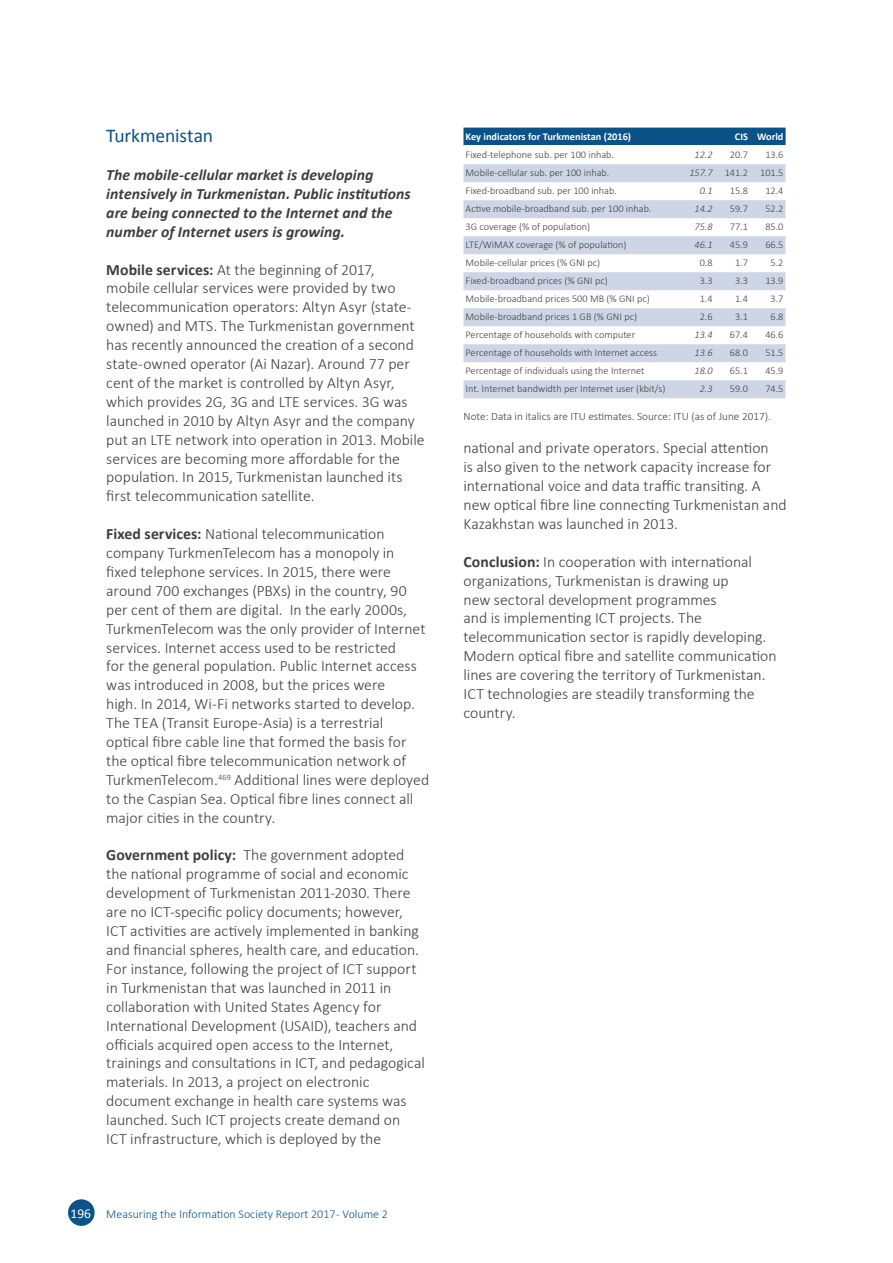
<style>
.page{position:relative;width:893px;height:1263px;background:#fff}
.page>*{position:absolute;margin:0;border:0;box-sizing:border-box;transform-origin:0 0}
.Heading_2_next_page{font:19.5px "Calibri";letter-spacing:-.005em;color:#0a5288}
.t1{font:300 15.75px/18.9px "Calibri";color:#3e3e3f}
.t2{font:italic 700 15.75px/18.9px "Calibri";letter-spacing:.005em;color:#3e3e3f}
.t3{font:300 12px "Calibri";color:#0a5288}
.Source_text{font:300 11.25px "Calibri";color:#3e3e3f}
.Table_head_small_lef{font:700 10.35px "Calibri";color:#fff}
.Table_head_small_rig{font:700 10.35px "Calibri";color:#fff}
.Table_text_small_lef{font:300 10.2px "Calibri";color:#3e3e3f}
.Table_text_small_rig{font:300 10.2px "Calibri";color:#3e3e3f}
.Table_text_small_rig-2{font:italic 300 10.2px "Calibri";color:#3e3e3f}
.s1{font-weight:700}
.s2{font-weight:400;font-size:13.5px;color:#fff}
</style>
<div class="page">
<div style="left:68px;top:1199px;width:27px;height:27px;background:#0a5288;border-radius:50%"></div>
<div style="left:463px;top:128px;width:323px;height:17px;background:#0a5288"></div>
<svg style="left:463px;top:164px;width:323px;height:234px;fill:#ced6e6"></svg>
<h2 class="Heading_2_next_page" style="left:106px;top:122px;width:108px">Turkmenistan</h2>
<p class="t2" style="left:106px;top:165px;width:306px">The mobile-cellular market is developing intensively in Turkmenistan. Public institutions are being connected to the Internet and the number of Internet users is growing.</p>
<p class="t1" style="left:106px;top:260px;width:320px"><span class="s1">Mobile services:</span> At the beginning of 2017,<br>mobile cellular services were provided by two telecommunication operators: Altyn Asyr (state&shy;owned) and MTS. The Turkmenistan government has recently announced the creation of a second state-owned operator (Ai Nazar). Around 77 per cent of the market is controlled by Altyn Asyr, which provides 2G, 3G and LTE services. 3G was launched in 2010 by Altyn Asyr and the company put an LTE network into operation in 2013. Mobile services are becoming more affordable for the population. In 2015, Turkmenistan launched its first telecommunication satellite.</p>
<p class="t1" style="left:106px;top:524px;width:324px"><span class="s1">Fixed services:</span> National telecommunication company TurkmenTelecom has a monopoly in<br>fixed telephone services. In 2015, there were around 700 exchanges (PBXs) in the country, 90 per cent of them are digital. In the early 2000s, TurkmenTelecom was the only provider of Internet services. Internet access used to be restricted<br>for the general population. Public Internet access was introduced in 2008, but the prices were<br>high. In 2014, Wi-Fi networks started to develop.<br>The TEA (Transit Europe-Asia) is a terrestrial optical fibre cable line that formed the basis for the optical fibre telecommunication network of TurkmenTelecom.<sup>469</sup> Additional lines were deployed to the Caspian Sea. Optical fibre lines connect all major cities in the country.</p>
<p class="t1" style="left:106px;top:846px;width:320px"><span class="s1">Government policy:</span> The government adopted the national programme of social and economic development of Turkmenistan 2011-2030. There are no ICT-specific policy documents; however, ICT activities are actively implemented in banking and financial spheres, health care, and education.<br>For instance, following the project of ICT support in Turkmenistan that was launched in 2011 in collaboration with United States Agency for International Development (USAID), teachers and officials acquired open access to the Internet, trainings and consultations in ICT, and pedagogical materials. In 2013, a project on electronic document exchange in health care systems was launched. Such ICT projects create demand on<br>ICT infrastructure, which is deployed by the</p>
<p class="t3" style="left:71px;top:1206px;width:319px"><span class="s2">196</span> Measuring the Information Society Report 2017 - Volume 2</p>
<p class="Table_head_small_lef" style="left:466px;top:129px;width:167px">Key indicators for Turkmenistan (2016)</p>
<p class="Table_head_small_rig" style="left:735px;top:129px;width:15px">CIS</p>
<p class="Table_head_small_rig" style="left:757px;top:129px;width:28px">World</p>
<p class="Table_text_small_lef" style="left:466px;top:149px;width:150px">Fixed-telephone sub. per 100 inhab.</p>
<p class="Table_text_small_rig-2" style="left:694px;top:149px;width:20px">12.2</p>
<p class="Table_text_small_rig" style="left:730px;top:149px;width:20px">20.7</p>
<p class="Table_text_small_rig" style="left:765px;top:149px;width:20px">13.6</p>
<p class="Table_text_small_lef" style="left:466px;top:167px;width:145px">Mobile-cellular sub. per 100 inhab.</p>
<p class="Table_text_small_rig-2" style="left:689px;top:167px;width:25px">157.7</p>
<p class="Table_text_small_rig" style="left:725px;top:167px;width:25px">141.2</p>
<p class="Table_text_small_rig" style="left:760px;top:167px;width:25px">101.5</p>
<p class="Table_text_small_lef" style="left:466px;top:185px;width:153px">Fixed-broadband sub. per 100 inhab.</p>
<p class="Table_text_small_rig-2" style="left:700px;top:185px;width:14px">0.1</p>
<p class="Table_text_small_rig" style="left:730px;top:185px;width:20px">15.8</p>
<p class="Table_text_small_rig" style="left:765px;top:185px;width:20px">12.4</p>
<p class="Table_text_small_lef" style="left:466px;top:203px;width:187px">Active mobile-broadband sub. per 100 inhab.</p>
<p class="Table_text_small_rig-2" style="left:694px;top:203px;width:20px">14.2</p>
<p class="Table_text_small_rig" style="left:730px;top:203px;width:20px">59.7</p>
<p class="Table_text_small_rig" style="left:765px;top:203px;width:20px">52.2</p>
<p class="Table_text_small_lef" style="left:466px;top:221px;width:126px">3G coverage (% of population)</p>
<p class="Table_text_small_rig-2" style="left:694px;top:221px;width:20px">75.8</p>
<p class="Table_text_small_rig" style="left:730px;top:221px;width:20px">77. 1</p>
<p class="Table_text_small_rig" style="left:765px;top:221px;width:20px">85.0</p>
<p class="Table_text_small_lef" style="left:466px;top:239px;width:163px">LTE/WiMAX coverage (% of population)</p>
<p class="Table_text_small_rig-2" style="left:694px;top:239px;width:20px">46.1</p>
<p class="Table_text_small_rig" style="left:730px;top:239px;width:20px">45.9</p>
<p class="Table_text_small_rig" style="left:765px;top:239px;width:20px">66.5</p>
<p class="Table_text_small_lef" style="left:466px;top:257px;width:136px">Mobile-cellular prices (% GNI pc)</p>
<p class="Table_text_small_rig" style="left:700px;top:257px;width:14px">0.8</p>
<p class="Table_text_small_rig" style="left:735px;top:257px;width:14px">1.7</p>
<p class="Table_text_small_rig" style="left:770px;top:257px;width:14px">5.2</p>
<p class="Table_text_small_lef" style="left:466px;top:275px;width:144px">Fixed-broadband prices (% GNI pc)</p>
<p class="Table_text_small_rig" style="left:700px;top:275px;width:14px">3.3</p>
<p class="Table_text_small_rig" style="left:735px;top:275px;width:14px">3.3</p>
<p class="Table_text_small_rig" style="left:765px;top:275px;width:20px">13.9</p>
<p class="Table_text_small_lef" style="left:466px;top:293px;width:186px">Mobile-broadband prices 500 MB (% GNI pc)</p>
<p class="Table_text_small_rig" style="left:700px;top:293px;width:14px">1.4</p>
<p class="Table_text_small_rig" style="left:735px;top:293px;width:14px">1.4</p>
<p class="Table_text_small_rig" style="left:770px;top:293px;width:14px">3.7</p>
<p class="Table_text_small_lef" style="left:466px;top:311px;width:173px">Mobile-broadband prices 1 GB (% GNI pc)</p>
<p class="Table_text_small_rig" style="left:700px;top:311px;width:14px">2.6</p>
<p class="Table_text_small_rig" style="left:735px;top:311px;width:14px">3.1</p>
<p class="Table_text_small_rig" style="left:770px;top:311px;width:14px">6.8</p>
<p class="Table_text_small_lef" style="left:466px;top:329px;width:171px">Percentage of households with computer</p>
<p class="Table_text_small_rig-2" style="left:694px;top:329px;width:20px">13.4</p>
<p class="Table_text_small_rig" style="left:730px;top:329px;width:20px">67.4</p>
<p class="Table_text_small_rig" style="left:765px;top:329px;width:20px">46.6</p>
<p class="Table_text_small_lef" style="left:466px;top:347px;width:193px">Percentage of households with Internet access</p>
<p class="Table_text_small_rig-2" style="left:694px;top:347px;width:20px">13.6</p>
<p class="Table_text_small_rig" style="left:730px;top:347px;width:20px">68.0</p>
<p class="Table_text_small_rig" style="left:765px;top:347px;width:20px">51.5</p>
<p class="Table_text_small_lef" style="left:466px;top:365px;width:180px">Percentage of individuals using the Internet</p>
<p class="Table_text_small_rig-2" style="left:694px;top:365px;width:20px">18.0</p>
<p class="Table_text_small_rig" style="left:730px;top:365px;width:20px">65.1</p>
<p class="Table_text_small_rig" style="left:765px;top:365px;width:20px">45.9</p>
<p class="Table_text_small_lef" style="left:466px;top:383px;width:201px">Int. Internet bandwidth per Internet user (kbit/s)</p>
<p class="Table_text_small_rig-2" style="left:700px;top:383px;width:14px">2.3</p>
<p class="Table_text_small_rig" style="left:730px;top:383px;width:20px">59.0</p>
<p class="Table_text_small_rig" style="left:765px;top:383px;width:20px">74.5</p>
<p class="Source_text" style="left:463px;top:410px;width:309px">Note: Data in italics are ITU estimates. Source: ITU (as of June 2017).</p>
<p class="t1" style="left:463px;top:438px;width:325px">national and private operators. Special attention<br>is also given to the network capacity increase for international voice and data traffic transiting. A new optical fibre line connecting Turkmenistan and Kazakhstan was launched in 2013.</p>
<p class="t1" style="left:463px;top:552px;width:315px"><span class="s1">Conclusion:</span> In cooperation with international organizations, Turkmenistan is drawing up<br>new sectoral development programmes<br>and is implementing ICT projects. The telecommunication sector is rapidly developing.<br>Modern optical fibre and satellite communication lines are covering the territory of Turkmenistan.<br>ICT technologies are steadily transforming the country.</p>
</div>
